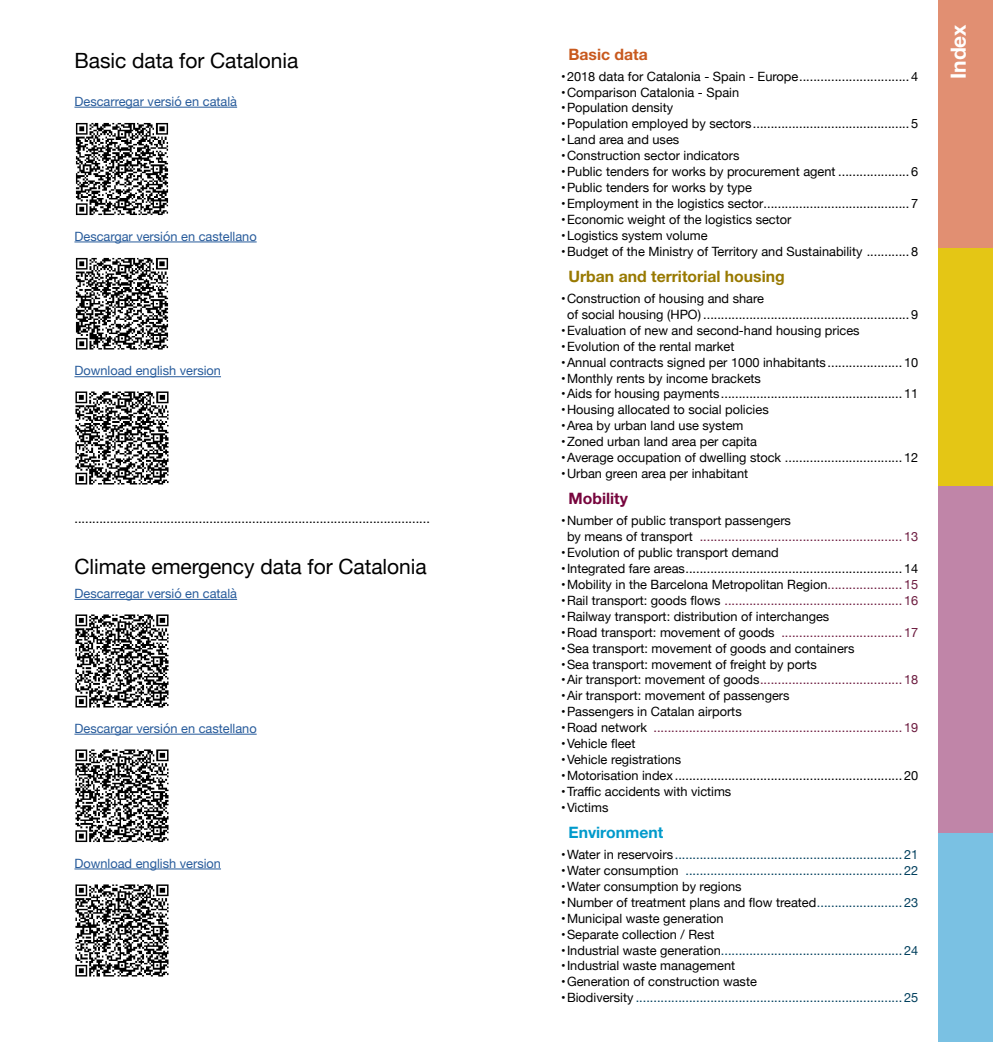
<style>
.page{position:relative;width:993px;height:1042px;background:#fff}
.page>*{position:absolute;margin:0;border:0;box-sizing:border-box;transform-origin:0 0}
.Default{font:21px "Helvetica Neue";letter-spacing:-.005em;color:#000}
.t1{font:700 21px "Helvetica Neue LT Std";color:#fff}
.INDEX_TITOL{font:700 15.75px "Helvetica Neue LT Std";color:#987900}
.INDEX_TITOL-2{font:700 15.75px "Helvetica Neue LT Std";color:#009acb}
.INDEX_TITOL-3{font:700 15.75px "Helvetica Neue LT Std";color:#c8591e}
.INDEX_TITOL-4{font:700 15.75px "Helvetica Neue LT Std";color:#77053d}
.INDEX-Text{font:12.78px/15.9px "Helvetica Neue";color:#000}
.t2{font:12.78px/15.9px "Helvetica Neue";color:#6c1b3f}
.t3{font:12.78px "Helvetica Neue";color:#003f5d}
.CODIS_QR{font:12.78px "Helvetica Neue";color:#275b9b}
.s1{color:#000}
.s2{color:#6c1b3f}
.s3{color:#003f5d}
</style>
<div class="page">
<div style="left:938px;top:0;width:54px;height:248px;background:#e18f72"></div>
<div style="left:938px;top:248px;width:54px;height:238px;background:#e4c615"></div>
<div style="left:938px;top:486px;width:54px;height:347px;background:#c085a8"></div>
<div style="left:938px;top:833px;width:54px;height:209px;background:#7ac1e3"></div>
<hr style="left:74px;top:107px;width:163px;height:1px;background:#275b9b">
<hr style="left:74px;top:242px;width:182px;height:1px;background:#275b9b">
<hr style="left:74px;top:376px;width:147px;height:1px;background:#275b9b">
<hr style="left:74px;top:599px;width:163px;height:1px;background:#275b9b">
<hr style="left:74px;top:734px;width:182px;height:1px;background:#275b9b">
<hr style="left:74px;top:868px;width:147px;height:1px;background:#275b9b">
<img style="left:75px;top:122px;width:94px;height:94px">
<img style="left:75px;top:257px;width:94px;height:93px">
<img style="left:75px;top:391px;width:94px;height:94px">
<img style="left:75px;top:614px;width:94px;height:94px">
<img style="left:75px;top:749px;width:94px;height:94px">
<img style="left:75px;top:884px;width:94px;height:93px">
<p class="Default" style="left:74px;top:46px;width:225px">Basic data for Catalonia</p>
<p class="CODIS_QR" style="left:74px;top:92px;width:164px">Descarregar versió en català</p>
<p class="CODIS_QR" style="left:74px;top:227px;width:184px">Descargar versión en castellano</p>
<p class="CODIS_QR" style="left:74px;top:362px;width:148px">Download english version</p>
<p class="INDEX-Text" style="left:74px;top:511px;width:357px">....................................................................................................</p>
<p class="Default" style="left:74px;top:551px;width:353px">Climate emergency data for Catalonia</p>
<p class="CODIS_QR" style="left:74px;top:584px;width:164px">Descarregar versió en català</p>
<p class="CODIS_QR" style="left:74px;top:719px;width:184px">Descargar versión en castellano</p>
<p class="CODIS_QR" style="left:74px;top:854px;width:148px">Download english version</p>
<p class="INDEX_TITOL-3" style="left:568px;top:44px;width:81px">Basic data</p>
<p class="INDEX-Text" style="left:561px;top:69px;width:359px">• 2018 data for Catalonia - Spain - Europe............................... 4</p>
<p class="INDEX-Text" style="left:561px;top:85px;width:179px">• Comparison Catalonia - Spain</p>
<p class="INDEX-Text" style="left:561px;top:101px;width:113px">• Population density</p>
<p class="INDEX-Text" style="left:561px;top:117px;width:359px">• Population employed by sectors............................................ 5</p>
<p class="INDEX-Text" style="left:561px;top:132px;width:120px">• Land area and uses</p>
<p class="INDEX-Text" style="left:561px;top:148px;width:180px">• Construction sector indicators</p>
<p class="INDEX-Text" style="left:561px;top:164px;width:359px">• Public tenders for works by procurement agent .................... 6</p>
<p class="INDEX-Text" style="left:561px;top:180px;width:192px">• Public tenders for works by type</p>
<p class="INDEX-Text" style="left:561px;top:196px;width:359px">• Employment in the logistics sector......................................... 7</p>
<p class="INDEX-Text" style="left:561px;top:212px;width:232px">• Economic weight of the logistics sector</p>
<p class="INDEX-Text" style="left:561px;top:228px;width:148px">• Logistics system volume</p>
<p class="INDEX-Text" style="left:561px;top:244px;width:359px">• Budget of the Ministry of Territory and Sustainability ............ 8</p>
<p class="INDEX_TITOL" style="left:568px;top:267px;width:218px">Urban and territorial housing</p>
<p class="INDEX-Text" style="left:567px;top:291px;width:353px;text-indent:-6px">• Construction of housing and share<br>of social housing (HPO) .......................................................... 9</p>
<p class="INDEX-Text" style="left:561px;top:323px;width:300px">• Evaluation of new and second-hand housing prices</p>
<p class="INDEX-Text" style="left:561px;top:339px;width:175px">• Evolution of the rental market</p>
<p class="INDEX-Text" style="left:561px;top:355px;width:359px">• Annual contracts signed per 1000 inhabitants ..................... 10</p>
<p class="INDEX-Text" style="left:561px;top:371px;width:201px">• Monthly rents by income brackets</p>
<p class="INDEX-Text" style="left:561px;top:387px;width:358px">• Aids for housing payments................................................... 11</p>
<p class="INDEX-Text" style="left:561px;top:402px;width:209px">• Housing allocated to social policies</p>
<p class="INDEX-Text" style="left:561px;top:418px;width:184px">• Area by urban land use system</p>
<p class="INDEX-Text" style="left:561px;top:434px;width:197px">• Zoned urban land area per capita</p>
<p class="INDEX-Text" style="left:561px;top:450px;width:358px">• Average occupation of dwelling stock ................................. 12</p>
<p class="INDEX-Text" style="left:561px;top:466px;width:188px">• Urban green area per inhabitant</p>
<p class="INDEX_TITOL-4" style="left:568px;top:489px;width:61px">Mobility</p>
<p class="t2" style="left:567px;top:513px;width:353px;text-indent:-6px"><span class="s1">• Number of public transport passengers<br>by means of transport</span> ......................................................... 13</p>
<p class="INDEX-Text" style="left:561px;top:545px;width:219px">• Evolution of public transport demand</p>
<p class="INDEX-Text" style="left:561px;top:561px;width:358px">• Integrated fare areas............................................................. 14</p>
<p class="INDEX-Text" style="left:561px;top:577px;width:358px">• Mobility in the Barcelona Metropolitan Region<span class="s2">..................... 15</span></p>
<p class="t2" style="left:561px;top:593px;width:358px"><span class="s1">• Rail transport: goods flows</span> .................................................. 16</p>
<p class="INDEX-Text" style="left:561px;top:609px;width:270px">• Railway transport: distribution of interchanges</p>
<p class="t2" style="left:561px;top:625px;width:358px"><span class="s1">• Road transport: movement of goods</span> .................................. 17</p>
<p class="INDEX-Text" style="left:561px;top:641px;width:295px">• Sea transport: movement of goods and containers</p>
<p class="INDEX-Text" style="left:561px;top:657px;width:257px">• Sea transport: movement of freight by ports</p>
<p class="t2" style="left:561px;top:672px;width:359px"><span class="s1">• Air transport: movement of goods</span>........................................ 18</p>
<p class="INDEX-Text" style="left:561px;top:688px;width:230px">• Air transport: movement of passengers</p>
<p class="INDEX-Text" style="left:561px;top:704px;width:182px">• Passengers in Catalan airports</p>
<p class="t2" style="left:561px;top:720px;width:358px"><span class="s1">• Road network</span> ...................................................................... 19</p>
<p class="INDEX-Text" style="left:561px;top:736px;width:76px">• Vehicle fleet</p>
<p class="INDEX-Text" style="left:561px;top:752px;width:122px">• Vehicle registrations</p>
<p class="INDEX-Text" style="left:561px;top:768px;width:358px">• Motorisation index ................................................................ 20</p>
<p class="INDEX-Text" style="left:561px;top:784px;width:172px">• Traffic accidents with victims</p>
<p class="INDEX-Text" style="left:561px;top:800px;width:49px">• Victims</p>
<p class="INDEX_TITOL-2" style="left:568px;top:822px;width:96px">Environment</p>
<p class="t3" style="left:561px;top:845px;width:358px"><span class="s1">• Water in reservoirs</span> ................................................................ 21</p>
<p class="t3" style="left:561px;top:861px;width:358px"><span class="s1">• Water consumption</span> ............................................................. 22</p>
<p class="INDEX-Text" style="left:561px;top:879px;width:182px">• Water consumption by regions</p>
<p class="INDEX-Text" style="left:561px;top:895px;width:358px">• Number of treatment plans and flow treated<span class="s3">........................ 23</span></p>
<p class="INDEX-Text" style="left:561px;top:911px;width:164px">• Municipal waste generation</p>
<p class="t3" style="left:561px;top:941px;width:358px"><span class="s1">• Industrial waste generation</span>................................................... 24</p>
<p class="INDEX-Text" style="left:561px;top:958px;width:175px">• Industrial waste management</p>
<p class="INDEX-Text" style="left:561px;top:974px;width:197px">• Generation of construction waste</p>
<p class="t3" style="left:561px;top:988px;width:358px"><span class="s1">• Biodiversity</span> ........................................................................... 25</p>
<h1 class="t1" style="left:944px;top:79px;width:56px;rotate:-90deg">Index</h1>
</div>
